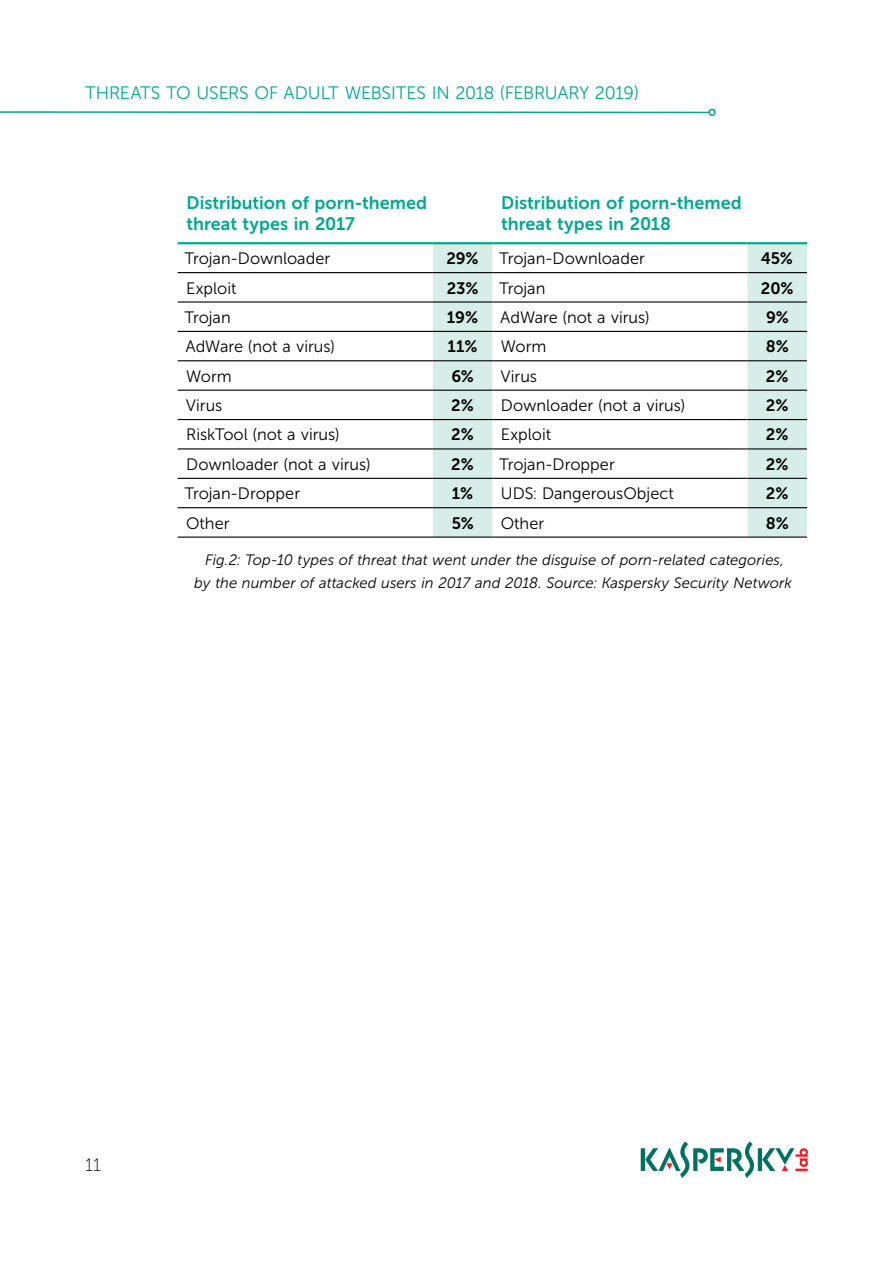
<style>
.page{position:relative;width:893px;height:1263px;background:#fff}
.page>*{position:absolute;margin:0;border:0;box-sizing:border-box;transform-origin:0 0}
.t1{font:18px/21.6px "Museo Sans Cyrl 700";color:#00a88e}
.t2{font:18px "Museo Sans Cyrl 300";letter-spacing:-.005em;color:#00a88e}
.t3{font:18px "Museo Sans Cyrl 100";color:#000}
.t4{font:16.5px "Museo Sans Cyrl 300";color:#000}
.t5{font:16.5px "Museo Sans Cyrl 700";color:#000}
.t6{font:italic 15px/22.5px "Museo Sans Cyrl 300";color:#000;text-align:center}
.s1{font-family:"Museo Sans Cyrl 700"}
</style>
<div class="page">
<svg style="left:641px;top:1141px;width:167px;height:37px"></svg>
<hr style="left:0;top:111px;width:709px;height:2px;background:#00a88e">
<div style="left:708px;top:109px;width:8px;height:7px;border:2px solid #00a88e;border-radius:50%"></div>
<svg style="left:433px;top:244px;width:374px;height:292px"></svg>
<hr style="left:178px;top:272px;width:255px;height:1px;background:#000">
<hr style="left:433px;top:272px;width:59px;height:1px;background:#000">
<hr style="left:492px;top:272px;width:255px;height:1px;background:#000">
<hr style="left:747px;top:272px;width:60px;height:1px;background:#000">
<hr style="left:178px;top:301px;width:255px;height:2px;background:#000">
<hr style="left:433px;top:301px;width:59px;height:2px;background:#000">
<hr style="left:492px;top:301px;width:255px;height:2px;background:#000">
<hr style="left:747px;top:301px;width:60px;height:2px;background:#000">
<hr style="left:178px;top:331px;width:255px;height:1px;background:#000">
<hr style="left:433px;top:331px;width:59px;height:1px;background:#000">
<hr style="left:492px;top:331px;width:255px;height:1px;background:#000">
<hr style="left:747px;top:331px;width:60px;height:1px;background:#000">
<hr style="left:178px;top:360px;width:255px;height:1px;background:#000">
<hr style="left:433px;top:360px;width:59px;height:1px;background:#000">
<hr style="left:492px;top:360px;width:255px;height:1px;background:#000">
<hr style="left:747px;top:360px;width:60px;height:1px;background:#000">
<hr style="left:178px;top:390px;width:255px;height:1px;background:#000">
<hr style="left:433px;top:390px;width:59px;height:1px;background:#000">
<hr style="left:492px;top:390px;width:255px;height:1px;background:#000">
<hr style="left:747px;top:390px;width:60px;height:1px;background:#000">
<hr style="left:178px;top:419px;width:255px;height:1px;background:#000">
<hr style="left:433px;top:419px;width:59px;height:1px;background:#000">
<hr style="left:492px;top:419px;width:255px;height:1px;background:#000">
<hr style="left:747px;top:419px;width:60px;height:1px;background:#000">
<hr style="left:178px;top:448px;width:255px;height:1px;background:#000">
<hr style="left:433px;top:448px;width:59px;height:1px;background:#000">
<hr style="left:492px;top:448px;width:255px;height:1px;background:#000">
<hr style="left:747px;top:448px;width:60px;height:1px;background:#000">
<hr style="left:178px;top:478px;width:255px;height:1px;background:#000">
<hr style="left:433px;top:478px;width:59px;height:1px;background:#000">
<hr style="left:492px;top:478px;width:255px;height:1px;background:#000">
<hr style="left:747px;top:478px;width:60px;height:1px;background:#000">
<hr style="left:178px;top:507px;width:255px;height:1px;background:#000">
<hr style="left:433px;top:507px;width:59px;height:1px;background:#000">
<hr style="left:492px;top:507px;width:255px;height:1px;background:#000">
<hr style="left:747px;top:507px;width:60px;height:1px;background:#000">
<hr style="left:178px;top:536px;width:255px;height:2px;background:#000">
<hr style="left:433px;top:536px;width:59px;height:2px;background:#000">
<hr style="left:492px;top:536px;width:255px;height:2px;background:#000">
<hr style="left:747px;top:536px;width:60px;height:2px;background:#000">
<hr style="left:178px;top:242px;width:255px;height:2px;background:#00a88e">
<hr style="left:433px;top:242px;width:59px;height:2px;background:#00a88e">
<hr style="left:747px;top:242px;width:60px;height:2px;background:#00a88e">
<hr style="left:492px;top:242px;width:255px;height:2px;background:#00a88e">
<p class="t2" style="left:85px;top:83px;width:555px">THREATS TO USERS OF ADULT WEBSITES IN 2018 (FEBRUARY 2019)</p>
<p class="t1" style="left:186px;top:192px;width:242px">Distribution of porn-themed threat types in 2017</p>
<p class="t1" style="left:501px;top:192px;width:242px">Distribution of porn-themed threat types in 2018</p>
<p class="t4" style="left:185px;top:250px;width:147px">Trojan-Downloader</p>
<p class="t4" style="left:446px;top:250px;width:200px"><span class="s1">29%</span> Trojan-Downloader</p>
<p class="t5" style="left:761px;top:249px;width:34px">45%</p>
<p class="t4" style="left:186px;top:279px;width:52px">Exploit</p>
<p class="t5" style="left:447px;top:279px;width:33px">23%</p>
<p class="t4" style="left:499px;top:279px;width:48px">Trojan</p>
<p class="t5" style="left:761px;top:279px;width:34px">20%</p>
<p class="t4" style="left:185px;top:308px;width:48px">Trojan</p>
<p class="t5" style="left:447px;top:308px;width:33px">19%</p>
<p class="t4" style="left:500px;top:308px;width:151px">AdWare (not a virus)</p>
<p class="t5" style="left:766px;top:308px;width:24px">9%</p>
<p class="t4" style="left:185px;top:338px;width:151px">AdWare (not a virus)</p>
<p class="t5" style="left:447px;top:337px;width:32px">11%</p>
<p class="t4" style="left:501px;top:338px;width:47px">Worm</p>
<p class="t5" style="left:766px;top:337px;width:24px">8%</p>
<p class="t4" style="left:186px;top:367px;width:47px">Worm</p>
<p class="t5" style="left:451px;top:367px;width:24px">6%</p>
<p class="t4" style="left:500px;top:367px;width:38px">Virus</p>
<p class="t5" style="left:766px;top:367px;width:24px">2%</p>
<p class="t4" style="left:186px;top:396px;width:38px">Virus</p>
<p class="t5" style="left:451px;top:396px;width:24px">2%</p>
<p class="t4" style="left:501px;top:396px;width:186px">Downloader (not a virus)</p>
<p class="t5" style="left:766px;top:396px;width:24px">2%</p>
<p class="t4" style="left:186px;top:426px;width:155px">RiskTool (not a virus)</p>
<p class="t5" style="left:451px;top:426px;width:24px">2%</p>
<p class="t4" style="left:501px;top:426px;width:52px">Exploit</p>
<p class="t5" style="left:766px;top:426px;width:24px">2%</p>
<p class="t4" style="left:186px;top:455px;width:186px">Downloader (not a virus)</p>
<p class="t5" style="left:451px;top:455px;width:24px">2%</p>
<p class="t4" style="left:499px;top:455px;width:117px">Trojan-Dropper</p>
<p class="t5" style="left:766px;top:455px;width:24px">2%</p>
<p class="t4" style="left:185px;top:485px;width:117px">Trojan-Dropper</p>
<p class="t5" style="left:452px;top:484px;width:23px">1%</p>
<p class="t4" style="left:501px;top:485px;width:174px">UDS: DangerousObject</p>
<p class="t5" style="left:766px;top:484px;width:24px">2%</p>
<p class="t4" style="left:186px;top:514px;width:45px">Other</p>
<p class="t5" style="left:452px;top:514px;width:24px">5%</p>
<p class="t4" style="left:501px;top:514px;width:45px">Other</p>
<p class="t5" style="left:766px;top:514px;width:24px">8%</p>
<p class="t6" style="left:194px;top:549px;width:599px">Fig.2: Top-10 types of threat that went under the disguise of porn-related categories, by the number of attacked users in 2017 and 2018. Source: Kaspersky Security Network</p>
<p class="t3" style="left:85px;top:1155px;width:18px">11</p>
</div>
